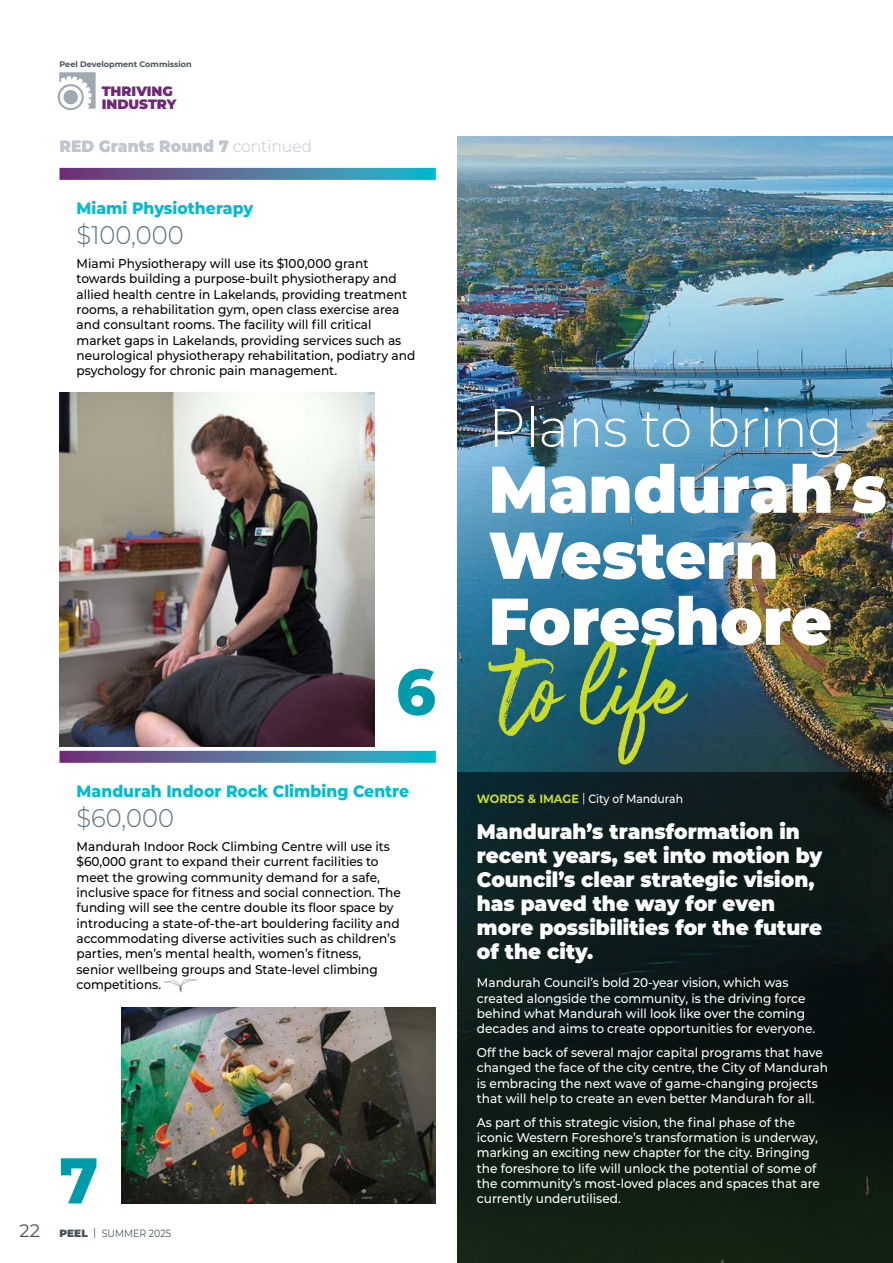
<style>
.page{position:relative;width:893px;height:1263px;background:#fff}
.page>*{position:absolute;margin:0;border:0;box-sizing:border-box;transform-origin:0 0}
.t1{font:92.4px "Bellastory";color:#c8da2b}
.t2{font:900 66px/66px "Montserrat";color:#fff;scale:.95 1}
.t3{font:800 64.5px "Montserrat";color:#009bab;scale:.95 1}
.t4{font:300 54px "Montserrat";color:#fff;scale:.95 1}
.t5{font:300 25.5px "Montserrat";color:#5a6e7e;scale:.95 1}
.t6{font:900 21px/24px "Montserrat";color:#fff;scale:.95 1}
.t7{font:800 16.5px "Montserrat";color:#00bcd0;scale:.95 1}
.t8{font:900 16.5px "Montserrat";color:#c0c6ce;scale:.94 1}
.t9{font:900 13.5px/12.8px "Montserrat";color:#702877}
.t10{font:500 12.75px/15.3px "Montserrat";color:#000;scale:.95 1}
.t11{font:500 12.75px/15.3px "Montserrat";color:#fff;scale:.95 1}
.t12{font:500 12px "Montserrat";color:#fff;scale:.9 1}
.t13{font:10.5px "Montserrat";color:#48525a}
.t14{font:700 8.1px "Montserrat";color:#48525a}
.s1{font-weight:300}
.s2{font-size:18px}
.s3{font-weight:900}
.s4{font-weight:700;color:#c8da2b}
.s5{font-weight:400}
</style>
<div class="page">
<img style="left:457px;top:136px;width:436px;height:636px">
<div style="left:457px;top:772px;width:436px;height:491px;background:linear-gradient(to bottom,#0c1b20,#0f1b0e)"></div>
<svg style="left:57px;top:72px;width:39px;height:38px"></svg>
<svg style="left:60px;top:168px;width:376px;height:12px;background:#5277a1"></svg>
<svg style="left:164px;top:979px;width:33px;height:13px"></svg>
<svg style="left:60px;top:751px;width:376px;height:12px;background:#5377a1"></svg>
<img style="left:121px;top:1008px;width:315px;height:195px">
<img style="left:60px;top:392px;width:314px;height:354px">
<p class="t14" style="left:60px;top:59px;width:134px">Peel Development Commission</p>
<p class="t9" style="left:102px;top:84px;width:76px">THRIVING<br>INDUSTRY</p>
<p class="t8" style="left:60px;top:134px;width:270px">RED Grants Round 7 <span class="s1">continued</span></p>
<p class="t7" style="left:77px;top:196px;width:187px">Miami Physiotherapy</p>
<h3 class="t5" style="left:77px;top:218px;width:114px">$100,000</h3>
<p class="t10" style="left:77px;top:255px;width:358px">Miami Physiotherapy will use its $100,000 grant towards building a purpose-built physiotherapy and allied health centre in Lakelands, providing treatment rooms, a rehabilitation gym, open class exercise area and consultant rooms. The facility will fill critical market gaps in Lakelands, providing services such as neurological physiotherapy rehabilitation, podiatry and psychology for chronic pain management.</p>
<h3 class="t3" style="left:396px;top:645px;width:43px">6</h3>
<p class="t7" style="left:77px;top:779px;width:352px">Mandurah Indoor Rock Climbing Centre</p>
<h3 class="t5" style="left:77px;top:801px;width:104px">$60,000</h3>
<p class="t10" style="left:77px;top:838px;width:343px">Mandurah Indoor Rock Climbing Centre will use its $60,000 grant to expand their current facilities to meet the growing community demand for a safe, inclusive space for fitness and social connection. The funding will see the centre double its floor space by introducing a state-of-the-art bouldering facility and accommodating diverse activities such as children’s parties, men’s mental health, women’s fitness, senior wellbeing groups and State-level climbing competitions.</p>
<h3 class="t3" style="left:60px;top:1133px;width:42px">7</h3>
<p class="t13" style="left:20px;top:1226px;width:153px"><span class="s2">22</span> <span class="s3">PEEL</span> | SUMMER 2025</p>
<h3 class="t4" style="left:489px;top:391px;width:374px">Plans to bring</h3>
<h2 class="t2" style="left:489px;top:452px;width:421px">Mandurah’s<br>Western<br>Foreshore</h2>
<h1 class="t1" style="left:499px;top:636px;width:184px;rotate:-2deg">to life</h1>
<p class="t12" style="left:477px;top:790px;width:231px"><span class="s4">WORDS &amp; IMAGE</span> <span class="s5">|</span> City of Mandurah</p>
<h3 class="t6" style="left:477px;top:818px;width:365px">Mandurah’s transformation in recent years, set into motion by<br>Council’s clear strategic vision, has paved the way for even more possibilities for the future of the city.</h3>
<p class="t11" style="left:477px;top:975px;width:358px">Mandurah Council’s bold 20-year vision, which was created alongside the community, is the driving force behind what Mandurah will look like over the coming decades and aims to create opportunities for everyone.</p>
<p class="t11" style="left:477px;top:1044px;width:371px">Off the back of several major capital programs that have changed the face of the city centre, the City of Mandurah is embracing the next wave of game-changing projects that will help to create an even better Mandurah for all.</p>
<p class="t11" style="left:477px;top:1114px;width:363px">As part of this strategic vision, the final phase of the iconic Western Foreshore’s transformation is underway, marking an exciting new chapter for the city. Bringing the foreshore to life will unlock the potential of some of the community’s most-loved places and spaces that are currently underutilised.</p>
</div>
